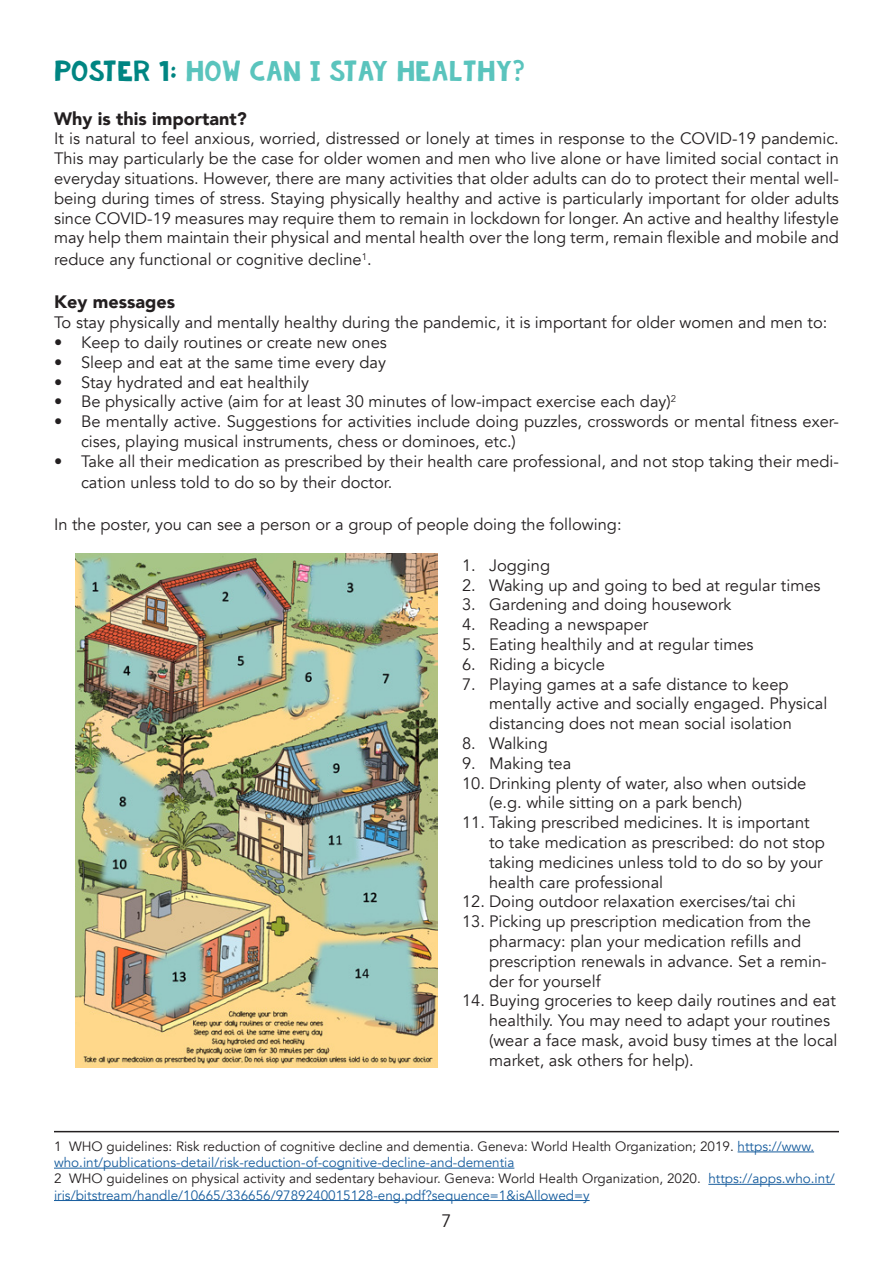
<style>
.page{position:relative;width:893px;height:1263px;background:#fff}
.page>*{position:absolute;margin:0;border:0;box-sizing:border-box;transform-origin:0 0}
.t1{font:21px "KG Summer Storm Rough";color:#5ac4bd}
.t2{font:900 18px "Avenir";color:#231f20}
.t3{font:18px "Avenir";color:#231f20}
.t4{font:16.5px/19.8px "Avenir";color:#231f20}
.t5{font:13.5px/16.2px "Avenir";color:#175d9e}
.t6{font:13.5px/16.2px "Avenir";color:#231f20}
.s1{color:#008582}
.s2{color:#175d9e}
.s3{color:#231f20}
</style>
<div class="page">
<hr style="left:738px;top:1151px;width:76px;height:1px;background:#175d9e">
<hr style="left:54px;top:1168px;width:460px;height:1px;background:#175d9e">
<hr style="left:708px;top:1184px;width:127px;height:1px;background:#175d9e">
<hr style="left:54px;top:1200px;width:536px;height:1px;background:#175d9e">
<img style="left:75px;top:554px;width:363px;height:513px">
<hr style="left:54px;top:1131px;width:785px;height:1px;background:#231f20">
<p class="t1" style="left:54px;top:62px;width:472px"><span class="s1">POSTER 1:</span> HOW CAN I STAY HEALTHY?</p>
<p class="t2" style="left:54px;top:103px;width:194px">Why is this important?</p>
<p class="t4" style="left:54px;top:129px;width:786px;text-align:justify">It is natural to feel anxious, worried, distressed or lonely at times in response to the COVID-19 pandemic.<br>This may particularly be the case for older women and men who live alone or have limited social contact in everyday situations. However, there are many activities that older adults can do to protect their mental well&shy;being during times of stress. Staying physically healthy and active is particularly important for older adults since COVID-19 measures may require them to remain in lockdown for longer. An active and healthy lifestyle may help them maintain their physical and mental health over the long term, remain flexible and mobile and</p>
<p class="t4" style="left:54px;top:250px;width:319px">reduce any functional or cognitive decline<sup>1</sup>.</p>
<p class="t2" style="left:54px;top:287px;width:122px">Key messages</p>
<p class="t4" style="left:54px;top:313px;width:775px">To stay physically and mentally healthy during the pandemic, it is important for older women and men to:</p>
<p class="t4" style="left:54px;top:333px;width:334px">• Keep to daily routines or create new ones</p>
<p class="t4" style="left:54px;top:352px;width:333px">• Sleep and eat at the same time every day</p>
<p class="t4" style="left:54px;top:372px;width:256px">• Stay hydrated and eat healthily</p>
<p class="t4" style="left:54px;top:392px;width:624px">• Be physically active (aim for at least 30 minutes of low-impact exercise each day)<sup>2</sup></p>
<p class="t4" style="left:81px;top:412px;width:759px;text-indent:-27px">• Be mentally active. Suggestions for activities include doing puzzles, crosswords or mental fitness exer&shy;cises, playing musical instruments, chess or dominoes, etc.)</p>
<p class="t4" style="left:81px;top:450px;width:759px;line-height:21.6px;text-indent:-27px">• Take all their medication as prescribed by their health care professional, and not stop taking their medi&shy;cation unless told to do so by their doctor.</p>
<p class="t4" style="left:54px;top:514px;width:569px">In the poster, you can see a person or a group of people doing the following:</p>
<p class="t4" style="left:462px;top:555px;width:90px">1. Jogging</p>
<p class="t4" style="left:462px;top:575px;width:360px">2. Waking up and going to bed at regular times</p>
<p class="t4" style="left:462px;top:595px;width:271px">3. Gardening and doing housework</p>
<p class="t4" style="left:462px;top:615px;width:188px">4. Reading a newspaper</p>
<p class="t4" style="left:462px;top:635px;width:293px">5. Eating healthily and at regular times</p>
<p class="t4" style="left:462px;top:654px;width:144px">6. Riding a bicycle</p>
<p class="t4" style="left:489px;top:674px;width:340px;text-indent:-27px">7. Playing games at a safe distance to keep mentally active and socially engaged. Physical distancing does not mean social isolation</p>
<p class="t4" style="left:462px;top:734px;width:87px">8. Walking</p>
<p class="t4" style="left:462px;top:753px;width:111px">9. Making tea</p>
<p class="t4" style="left:489px;top:773px;width:319px;text-indent:-27px">10. Drinking plenty of water, also when outside (e.g. while sitting on a park bench)</p>
<p class="t4" style="left:489px;top:813px;width:337px;text-indent:-27px">11. Taking prescribed medicines. It is important to take medication as prescribed: do not stop taking medicines unless told to do so by your health care professional</p>
<p class="t4" style="left:462px;top:892px;width:335px">12. Doing outdoor relaxation exercises/tai chi</p>
<p class="t4" style="left:489px;top:912px;width:339px;text-indent:-27px">13. Picking up prescription medication from the pharmacy: plan your medication refills and prescription renewals in advance. Set a remin&shy;der for yourself</p>
<p class="t4" style="left:489px;top:991px;width:350px;text-indent:-27px">14. Buying groceries to keep daily routines and eat healthily. You may need to adapt your routines (wear a face mask, avoid busy times at the local market, ask others for help).</p>
<p class="t6" style="left:54px;top:1138px;width:762px">1 WHO guidelines: Risk reduction of cognitive decline and dementia. Geneva: World Health Organization; 2019. <span class="s2">https://www. who.int/publications-detail/risk-reduction-of-cognitive-decline-and-dementia</span></p>
<p class="t5" style="left:54px;top:1171px;width:782px"><span class="s3">2 WHO guidelines on physical activity and sedentary behaviour. Geneva: World Health Organization, 2020.</span> https://apps.who.int/ iris/bitstream/handle/10665/336656/9789240015128-eng.pdf?sequence=1&amp;isAllowed=y</p>
<p class="t3" style="left:441px;top:1210px;width:12px">7</p>
</div>
